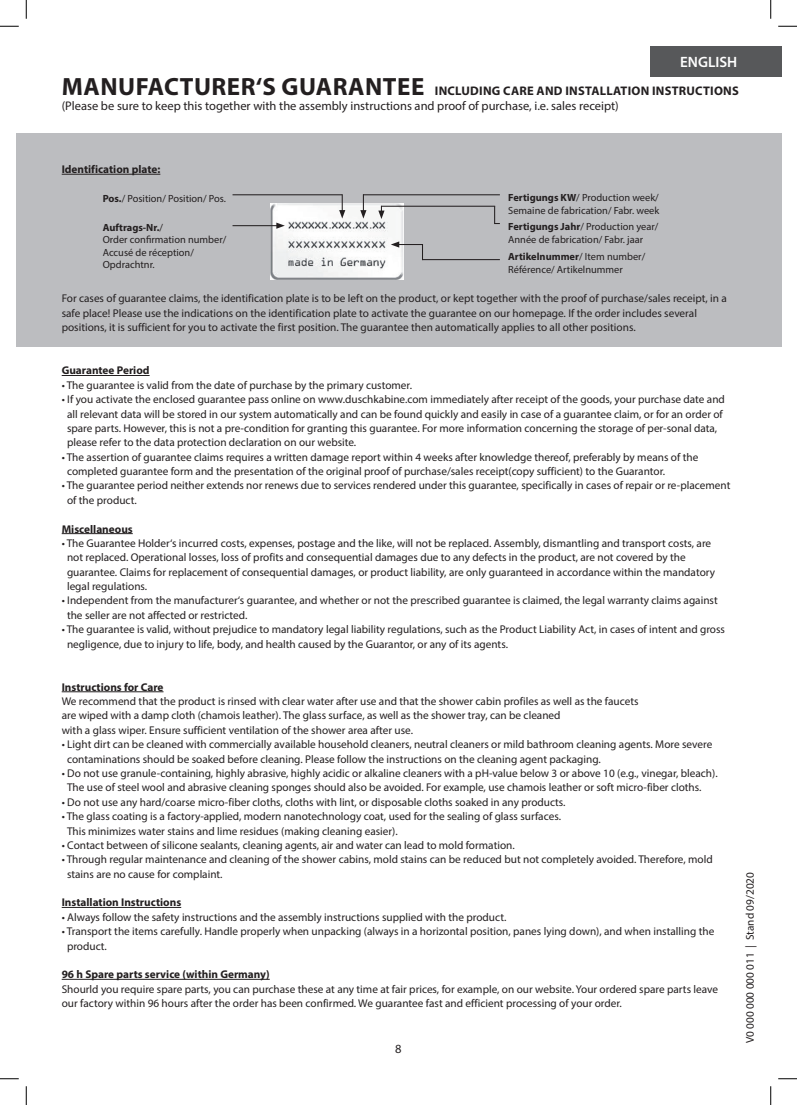
<style>
.page{position:relative;width:797px;height:1105px;background:#fff}
.page>*{position:absolute;margin:0;border:0;box-sizing:border-box;transform-origin:0 0}
.t1{font:600 15px "Myriad Pro";color:#fff}
.t2{font:12.5px/15px "Myriad Pro";color:#231f20}
.t3{font:11.25px/14.4px "Myriad Pro";color:#231f20}
.t4{font:700 11.25px "Myriad Pro";color:#231f20}
.t5{font:10.38px/12.5px "Myriad Pro";color:#231f20}
.s1{font-weight:700;font-size:25px}
.s2{font-weight:700}
</style>
<div class="page">
<div style="left:16px;top:133px;width:765px;height:214px;background:#bcbdc0"></div>
<img style="left:271px;top:203px;width:132px;height:77px">
<svg style="left:339px;top:194px;width:6px;height:25px"></svg>
<hr style="left:232px;top:194px;width:110px;height:1px;background:#231f20">
<hr style="left:232px;top:225px;width:46px;height:1px;background:#231f20">
<svg style="left:276px;top:223px;width:9px;height:6px"></svg>
<svg style="left:360px;top:194px;width:6px;height:25px"></svg>
<hr style="left:363px;top:194px;width:137px;height:1px;background:#231f20">
<svg style="left:378px;top:206px;width:6px;height:13px"></svg>
<hr style="left:381px;top:206px;width:114px;height:1px;background:#231f20">
<svg style="left:391px;top:241px;width:32px;height:19px"></svg>
<hr style="left:422px;top:259px;width:78px;height:1px;background:#231f20">
<svg style="left:494px;top:206px;width:6px;height:18px"></svg>
<hr style="left:62px;top:174px;width:98px;height:1px;background:#231f20">
<hr style="left:62px;top:375px;width:88px;height:1px;background:#231f20">
<hr style="left:62px;top:533px;width:71px;height:1px;background:#231f20">
<hr style="left:62px;top:691px;width:101px;height:1px;background:#231f20">
<hr style="left:62px;top:907px;width:119px;height:1px;background:#231f20">
<hr style="left:62px;top:979px;width:208px;height:1px;background:#231f20">
<div style="left:649px;top:46px;width:132px;height:31px;background:#57585a"></div>
<svg style="left:0;top:25px;width:19px;height:2px"></svg>
<svg style="left:778px;top:25px;width:19px;height:2px"></svg>
<svg style="left:0;top:1078px;width:19px;height:1px"></svg>
<svg style="left:778px;top:1078px;width:19px;height:1px"></svg>
<svg style="left:25px;top:0;width:2px;height:19px"></svg>
<svg style="left:25px;top:1086px;width:2px;height:19px"></svg>
<svg style="left:770px;top:0;width:1px;height:19px"></svg>
<svg style="left:770px;top:1086px;width:1px;height:19px"></svg>
<h1 class="t1" style="left:680px;top:52px;width:59px">ENGLISH</h1>
<p class="t2" style="left:62px;top:83px;width:678px"><span class="s1">MANUFACTURER‘S GUARANTEE</span> <span class="s2">INCLUDING CARE AND INSTALLATION INSTRUCTIONS </span>(Please be sure to keep this together with the assembly instructions and proof of purchase, i.e. sales receipt)</p>
<p class="t4" style="left:62px;top:162px;width:100px">Identification plate:</p>
<p class="t5" style="left:103px;top:192px;width:125px"><span class="s2">Pos.</span>/ Position/ Position/ Pos.</p>
<p class="t5" style="left:508px;top:192px;width:153px"><span class="s2">Fertigungs KW</span>/ Production week/<br>Semaine de fabrication/ Fabr. week</p>
<p class="t5" style="left:508px;top:251px;width:139px"><span class="s2">Artikelnummer</span>/ Item number/<br>Référence/ Artikelnummer</p>
<p class="t5" style="left:508px;top:220px;width:152px"><span class="s2">Fertigungs Jahr</span>/ Production year/<br>Année de fabrication/ Fabr. jaar</p>
<p class="t5" style="left:103px;top:221px;width:125px"><span class="s2">Auftrags-Nr.</span>/<br>Order confirmation number/<br>Accusé de réception/<br>Opdrachtnr.</p>
<p class="t3" style="left:62px;top:291px;width:666px">For cases of guarantee claims, the identification plate is to be left on the product, or kept together with the proof of purchase/sales receipt, in a safe place! Please use the indications on the identification plate to activate the guarantee on our homepage. If the order includes several positions, it is sufficient for you to activate the first position. The guarantee then automatically applies to all other positions.</p>
<p class="t4" style="left:62px;top:363px;width:89px">Guarantee Period</p>
<p class="t3" style="left:62px;top:378px;width:352px">• The guarantee is valid from the date of purchase by the primary customer.</p>
<p class="t3" style="left:67px;top:392px;width:659px;text-indent:-5px">• If you activate the enclosed guarantee pass online on www.duschkabine.com immediately after receipt of the goods, your purchase date and all relevant data will be stored in our system automatically and can be found quickly and easily in case of a guarantee claim, or for an order of spare parts. However, this is not a pre-condition for granting this guarantee. For more information concerning the storage of per-sonal data, please refer to the data protection declaration on our website.</p>
<p class="t3" style="left:67px;top:449px;width:632px;text-indent:-5px">• The assertion of guarantee claims requires a written damage report within 4 weeks after knowledge thereof, preferably by means of the completed guarantee form and the presentation of the original proof of purchase/sales receipt(copy sufficient) to the Guarantor.</p>
<p class="t3" style="left:67px;top:478px;width:665px;text-indent:-5px">• The guarantee period neither extends nor renews due to services rendered under this guarantee, specifically in cases of repair or re-placement of the product.</p>
<p class="t4" style="left:62px;top:521px;width:73px">Miscellaneous</p>
<p class="t3" style="left:67px;top:536px;width:649px;text-indent:-5px">• The Guarantee Holder‘s incurred costs, expenses, postage and the like, will not be replaced. Assembly, dismantling and transport costs, are not replaced. Operational losses, loss of profits and consequential damages due to any defects in the product, are not covered by the guarantee. Claims for replacement of consequential damages, or product liability, are only guaranteed in accordance within the mandatory legal regulations.</p>
<p class="t3" style="left:67px;top:593px;width:652px;text-indent:-5px">• Independent from the manufacturer‘s guarantee, and whether or not the prescribed guarantee is claimed, the legal warranty claims against the seller are not affected or restricted.</p>
<p class="t3" style="left:67px;top:622px;width:659px;text-indent:-5px">• The guarantee is valid, without prejudice to mandatory legal liability regulations, such as the Product Liability Act, in cases of intent and gross negligence, due to injury to life, body, and health caused by the Guarantor, or any of its agents.</p>
<p class="t4" style="left:62px;top:679px;width:103px">Instructions for Care</p>
<p class="t3" style="left:62px;top:694px;width:578px">We recommend that the product is rinsed with clear water after use and that the shower cabin profiles as well as the faucets are wiped with a damp cloth (chamois leather). The glass surface, as well as the shower tray, can be cleaned<br>with a glass wiper. Ensure sufficient ventilation of the shower area after use.</p>
<p class="t3" style="left:67px;top:737px;width:647px;text-indent:-5px">• Light dirt can be cleaned with commercially available household cleaners, neutral cleaners or mild bathroom cleaning agents. More severe contaminations should be soaked before cleaning. Please follow the instructions on the cleaning agent packaging.</p>
<p class="t3" style="left:67px;top:766px;width:652px;text-indent:-5px">• Do not use granule-containing, highly abrasive, highly acidic or alkaline cleaners with a pH-value below 3 or above 10 (e.g., vinegar, bleach).<br>The use of steel wool and abrasive cleaning sponges should also be avoided. For example, use chamois leather or soft micro-fiber cloths.</p>
<p class="t3" style="left:62px;top:795px;width:505px">• Do not use any hard/coarse micro-fiber cloths, cloths with lint, or disposable cloths soaked in any products.</p>
<p class="t3" style="left:67px;top:809px;width:495px;text-indent:-5px">• The glass coating is a factory-applied, modern nanotechnology coat, used for the sealing of glass surfaces.<br>This minimizes water stains and lime residues (making cleaning easier).</p>
<p class="t3" style="left:62px;top:838px;width:454px">• Contact between of silicone sealants, cleaning agents, air and water can lead to mold formation.</p>
<p class="t3" style="left:67px;top:852px;width:647px;text-indent:-5px">• Through regular maintenance and cleaning of the shower cabins, mold stains can be reduced but not completely avoided. Therefore, mold stains are no cause for complaint.</p>
<p class="t4" style="left:62px;top:895px;width:121px">Installation Instructions</p>
<p class="t3" style="left:62px;top:910px;width:446px">• Always follow the safety instructions and the assembly instructions supplied with the product.</p>
<p class="t3" style="left:67px;top:924px;width:649px;text-indent:-5px">• Transport the items carefully. Handle properly when unpacking (always in a horizontal position, panes lying down), and when installing the product.</p>
<p class="t4" style="left:62px;top:967px;width:209px">96 h Spare parts service (within Germany)</p>
<p class="t3" style="left:62px;top:981px;width:658px">Shourld you require spare parts, you can purchase these at any time at fair prices, for example, on our website. Your ordered spare parts leave our factory within 96 hours after the order has been confirmed. We guarantee fast and efficient processing of your order.</p>
<p class="t2" style="left:395px;top:1041px;width:8px">8</p>
<p class="t3" style="left:742px;top:1043px;width:173px;rotate:-90deg">V0 000 000 000 011 | Stand 09/2020</p>
</div>
